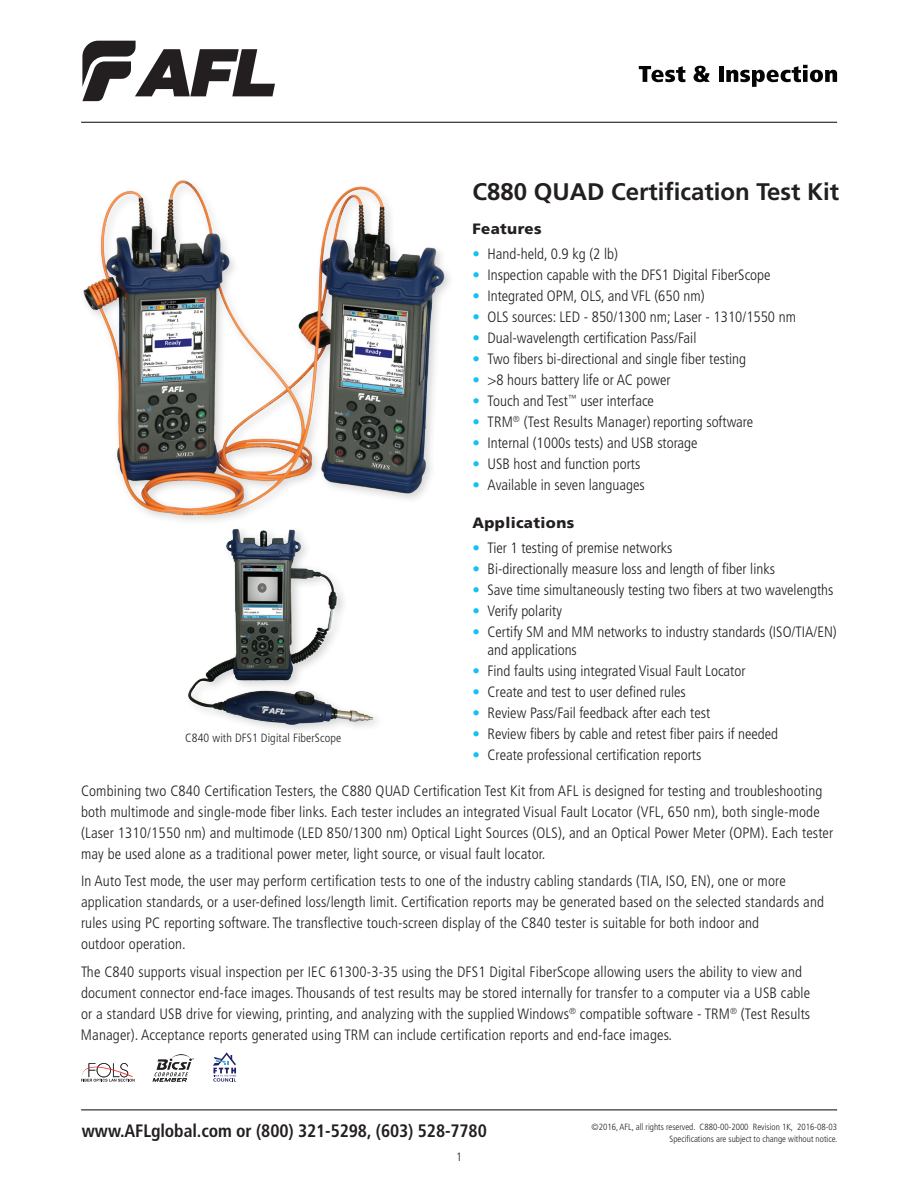
<style>
.page{position:relative;width:918px;height:1188px;background:#fff}
.page>*{position:absolute;margin:0;border:0;box-sizing:border-box;transform-origin:0 0}
.t1{font:700 24px "Frutiger LT Std";color:#231f20}
.t2{font:700 condensed 18px "Frutiger LT Std";letter-spacing:-.005em;color:#231f20}
.t3{font:300 condensed 15px/21px "Frutiger LT Std";letter-spacing:.01em;color:#231f20}
.t4{font:900 15px "Frutiger LT Std";letter-spacing:.025em;color:#231f20}
.t5{font:300 condensed 12px "Frutiger LT Std";letter-spacing:.01em;color:#231f20}
.t6{font:300 condensed 9px/12px "Frutiger LT Std";color:#231f20;text-align:right}
.s1{color:#15c0f2}
</style>
<div class="page">
<svg style="left:82px;top:41px;width:193px;height:60px"></svg>
<hr style="left:81px;top:122px;width:756px;height:1px;background:#231f20">
<hr style="left:81px;top:1109px;width:756px;height:1px;background:#231f20">
<svg style="left:639px;top:66px;width:46px;height:16px"></svg>
<svg style="left:694px;top:66px;width:16px;height:16px"></svg>
<div style="left:719px;top:66px;width:5px;height:16px;background:#040503"></div>
<svg style="left:726px;top:65px;width:111px;height:22px"></svg>
<img style="left:83px;top:180px;width:367px;height:340px">
<img style="left:188px;top:529px;width:187px;height:199px">
<svg style="left:81px;top:1063px;width:54px;height:19px"></svg>
<svg style="left:213px;top:1052px;width:23px;height:30px"></svg>
<svg style="left:153px;top:1054px;width:41px;height:28px"></svg>
<h1 class="t1" style="left:472px;top:178px;width:368px">C880 QUAD Certification Test Kit</h1>
<p class="t5" style="left:185px;top:731px;width:157px">C840 with DFS1 Digital FiberScope</p>
<p class="t4" style="left:472px;top:220px;width:71px">Features</p>
<p class="t3" style="left:472px;top:243px;width:147px"><span class="s1">•</span> Hand-held, 0.9 kg (2 lb)</p>
<p class="t3" style="left:472px;top:264px;width:300px"><span class="s1">•</span> Inspection capable with the DFS1 Digital FiberScope</p>
<p class="t3" style="left:472px;top:285px;width:234px"><span class="s1">•</span> Integrated OPM, OLS, and VFL (650 nm)</p>
<p class="t3" style="left:472px;top:306px;width:325px"><span class="s1">•</span> OLS sources: LED - 850/1300 nm; Laser - 1310/1550 nm</p>
<p class="t3" style="left:472px;top:327px;width:225px"><span class="s1">•</span> Dual-wavelength certification Pass/Fail</p>
<p class="t3" style="left:472px;top:348px;width:275px"><span class="s1">•</span> Two fibers bi-directional and single fiber testing</p>
<p class="t3" style="left:472px;top:369px;width:200px"><span class="s1">•</span> &gt;8 hours battery life or AC power</p>
<p class="t3" style="left:472px;top:390px;width:183px"><span class="s1">•</span> Touch and Test<sup>™</sup> user interface</p>
<p class="t3" style="left:472px;top:411px;width:282px"><span class="s1">•</span> TRM<sup>®</sup> (Test Results Manager) reporting software</p>
<p class="t3" style="left:472px;top:432px;width:227px"><span class="s1">•</span> Internal (1000s tests) and USB storage</p>
<p class="t3" style="left:472px;top:453px;width:169px"><span class="s1">•</span> USB host and function ports</p>
<p class="t3" style="left:472px;top:474px;width:174px"><span class="s1">•</span> Available in seven languages</p>
<p class="t4" style="left:472px;top:514px;width:103px">Applications</p>
<p class="t3" style="left:472px;top:537px;width:202px"><span class="s1">•</span> Tier 1 testing of premise networks</p>
<p class="t3" style="left:472px;top:558px;width:304px"><span class="s1">•</span> Bi-directionally measure loss and length of fiber links</p>
<p class="t3" style="left:472px;top:579px;width:362px"><span class="s1">•</span> Save time simultaneously testing two fibers at two wavelengths</p>
<p class="t3" style="left:472px;top:600px;width:91px"><span class="s1">•</span> Verify polarity</p>
<p class="t3" style="left:488px;top:623px;width:351px;line-height:18px;text-indent:-15px"><span class="s1">•</span> Certify SM and MM networks to industry standards (ISO/TIA/EN) and applications</p>
<p class="t3" style="left:472px;top:660px;width:275px"><span class="s1">•</span> Find faults using integrated Visual Fault Locator</p>
<p class="t3" style="left:472px;top:681px;width:215px"><span class="s1">•</span> Create and test to user defined rules</p>
<p class="t3" style="left:472px;top:702px;width:239px"><span class="s1">•</span> Review Pass/Fail feedback after each test</p>
<p class="t3" style="left:472px;top:723px;width:307px"><span class="s1">•</span> Review fibers by cable and retest fiber pairs if needed</p>
<p class="t3" style="left:472px;top:744px;width:230px"><span class="s1">•</span> Create professional certification reports</p>
<p class="t3" style="left:81px;top:780px;width:754px">Combining two C840 Certification Testers, the C880 QUAD Certification Test Kit from AFL is designed for testing and troubleshooting both multimode and single-mode fiber links. Each tester includes an integrated Visual Fault Locator (VFL, 650 nm), both single-mode (Laser 1310/1550 nm) and multimode (LED 850/1300 nm) Optical Light Sources (OLS), and an Optical Power Meter (OPM). Each tester may be used alone as a traditional power meter, light source, or visual fault locator.</p>
<p class="t3" style="left:81px;top:871px;width:745px">In Auto Test mode, the user may perform certification tests to one of the industry cabling standards (TIA, ISO, EN), one or more application standards, or a user-defined loss/length limit. Certification reports may be generated based on the selected standards and rules using PC reporting software. The transflective touch-screen display of the C840 tester is suitable for both indoor and<br>outdoor operation.</p>
<p class="t3" style="left:81px;top:961px;width:731px">The C840 supports visual inspection per IEC 61300-3-35 using the DFS1 Digital FiberScope allowing users the ability to view and document connector end-face images. Thousands of test results may be stored internally for transfer to a computer via a USB cable or a standard USB drive for viewing, printing, and analyzing with the supplied Windows<sup>®</sup> compatible software - TRM<sup>®</sup> (Test Results Manager). Acceptance reports generated using TRM can include certification reports and end-face images.</p>
<p class="t2" style="left:82px;top:1120px;width:406px">www.AFLglobal.com or (800) 321-5298, (603) 528-7780</p>
<p class="t6" style="left:592px;top:1121px;width:247px">©2016, AFL, all rights reserved. C880-00-2000 Revision 1K, 2016-08-03<br>Specifications are subject to change without notice.</p>
<p class="t5" style="left:456px;top:1150px;width:7px">1</p>
</div>
